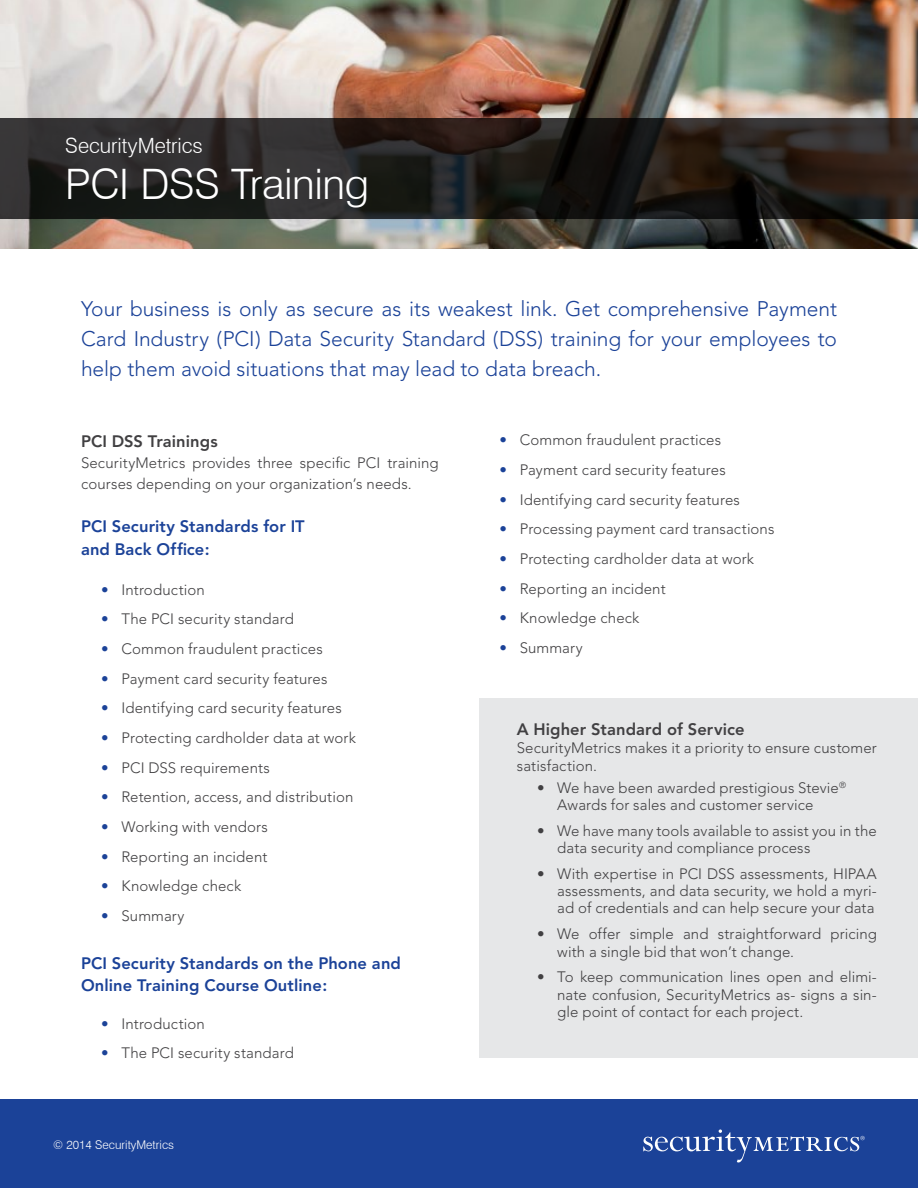
<style>
.page{position:relative;width:918px;height:1188px;background:#fff}
.page>*{position:absolute;margin:0;border:0;box-sizing:border-box;transform-origin:0 0}
.t1{font:300 42px "Swiss 721 BT";letter-spacing:-.01em;color:#fff}
.t2{font:300 21px/30px "Avenir";letter-spacing:-.005em;color:#1b4298;text-align:justify}
.t3{font:300 21px "Swiss 721 BT";letter-spacing:-.005em;color:#fff}
.t4{font:800 16.5px/22.5px "Avenir";letter-spacing:.005em;color:#1b4298}
.t5{font:800 16.5px "Avenir";letter-spacing:.005em;color:#414042}
.t6{font:300 15px/17.2px "Avenir";letter-spacing:.005em;color:#414042}
.t7{font:300 12px "Swiss 721 BT";color:#fff}
.s1{font-weight:500;color:#1b4298}
.s2{font-weight:500}
</style>
<div class="page">
<div style="left:0;top:1100px;width:918px;height:88px;background:#1b4298"></div>
<svg style="left:643px;top:1129px;width:222px;height:34px"></svg>
<img style="left:0;top:0;width:918px;height:249px">
<svg style="left:0;top:119px;width:918px;height:100px;background:#24211f"></svg>
<div style="left:479px;top:698px;width:439px;height:360px;background:#e6e7e8"></div>
<h2 class="t3" style="left:65px;top:133px;width:139px">SecurityMetrics</h2>
<h1 class="t1" style="left:65px;top:159px;width:305px">PCI DSS Training</h1>
<h2 class="t2" style="left:81px;top:294px;width:758px">Your business is only as secure as its weakest link. Get comprehensive Payment Card Industry (PCI) Data Security Standard (DSS) training for your employees to help them avoid situations that may lead to data breach.</h2>
<p class="t5" style="left:81px;top:431px;width:138px">PCI DSS Trainings</p>
<p class="t6" style="left:81px;top:452px;width:359px;line-height:21px">SecurityMetrics provides three specific PCI training courses depending on your organization’s needs.</p>
<p class="t4" style="left:81px;top:515px;width:225px">PCI Security Standards for IT and Back Office:</p>
<p class="t6" style="left:101px;top:581px;width:105px"><span class="s1">•</span> Introduction</p>
<p class="t6" style="left:101px;top:611px;width:194px"><span class="s1">•</span> The PCI security standard</p>
<p class="t6" style="left:101px;top:640px;width:223px"><span class="s1">•</span> Common fraudulent practices</p>
<p class="t6" style="left:101px;top:670px;width:228px"><span class="s1">•</span> Payment card security features</p>
<p class="t6" style="left:101px;top:700px;width:242px"><span class="s1">•</span> Identifying card security features</p>
<p class="t6" style="left:101px;top:729px;width:256px"><span class="s1">•</span> Protecting cardholder data at work</p>
<p class="t6" style="left:101px;top:759px;width:170px"><span class="s1">•</span> PCI DSS requirements</p>
<p class="t6" style="left:101px;top:789px;width:254px"><span class="s1">•</span> Retention, access, and distribution</p>
<p class="t6" style="left:101px;top:818px;width:168px"><span class="s1">•</span> Working with vendors</p>
<p class="t6" style="left:101px;top:848px;width:168px"><span class="s1">•</span> Reporting an incident</p>
<p class="t6" style="left:101px;top:878px;width:142px"><span class="s1">•</span> Knowledge check</p>
<p class="t6" style="left:101px;top:907px;width:85px"><span class="s1">•</span> Summary</p>
<p class="t4" style="left:81px;top:952px;width:322px">PCI Security Standards on the Phone and<br>Online Training Course Outline:</p>
<p class="t6" style="left:101px;top:1015px;width:105px"><span class="s1">•</span> Introduction</p>
<p class="t6" style="left:101px;top:1044px;width:194px"><span class="s1">•</span> The PCI security standard</p>
<p class="t7" style="left:53px;top:1138px;width:122px">© 2014 SecurityMetrics</p>
<p class="t6" style="left:500px;top:432px;width:223px"><span class="s1">•</span> Common fraudulent practices</p>
<p class="t6" style="left:500px;top:461px;width:228px"><span class="s1">•</span> Payment card security features</p>
<p class="t6" style="left:500px;top:491px;width:242px"><span class="s1">•</span> Identifying card security features</p>
<p class="t6" style="left:500px;top:521px;width:277px"><span class="s1">•</span> Processing payment card transactions</p>
<p class="t6" style="left:500px;top:550px;width:256px"><span class="s1">•</span> Protecting cardholder data at work</p>
<p class="t6" style="left:500px;top:580px;width:168px"><span class="s1">•</span> Reporting an incident</p>
<p class="t6" style="left:500px;top:610px;width:142px"><span class="s1">•</span> Knowledge check</p>
<p class="t6" style="left:500px;top:639px;width:85px"><span class="s1">•</span> Summary</p>
<p class="t5" style="left:517px;top:720px;width:229px">A Higher Standard of Service</p>
<p class="t6" style="left:517px;top:739px;width:362px;line-height:18px">SecurityMetrics makes it a priority to ensure customer satisfaction.</p>
<p class="t6" style="left:557px;top:779px;width:290px;text-indent:-20px"><span class="s2">•</span> We have been awarded prestigious Stevie<sup>®<br></sup>Awards for sales and customer service</p>
<p class="t6" style="left:557px;top:822px;width:321px;text-indent:-20px"><span class="s2">•</span> We have many tools available to assist you in the data security and compliance process</p>
<p class="t6" style="left:557px;top:865px;width:321px;text-align:justify;text-indent:-20px"><span class="s2">•</span> With expertise in PCI DSS assessments, HIPAA assessments, and data security, we hold a myri&shy;ad of credentials and can help secure your data</p>
<p class="t6" style="left:557px;top:926px;width:321px;text-indent:-20px"><span class="s2">•</span> We offer simple and straightforward pricing with a single bid that won’t change.</p>
<p class="t6" style="left:557px;top:969px;width:321px;text-align:justify;text-indent:-20px"><span class="s2">•</span> To keep communication lines open and elimi&shy;nate confusion, SecurityMetrics as- signs a sin&shy;gle point of contact for each project.</p>
</div>
